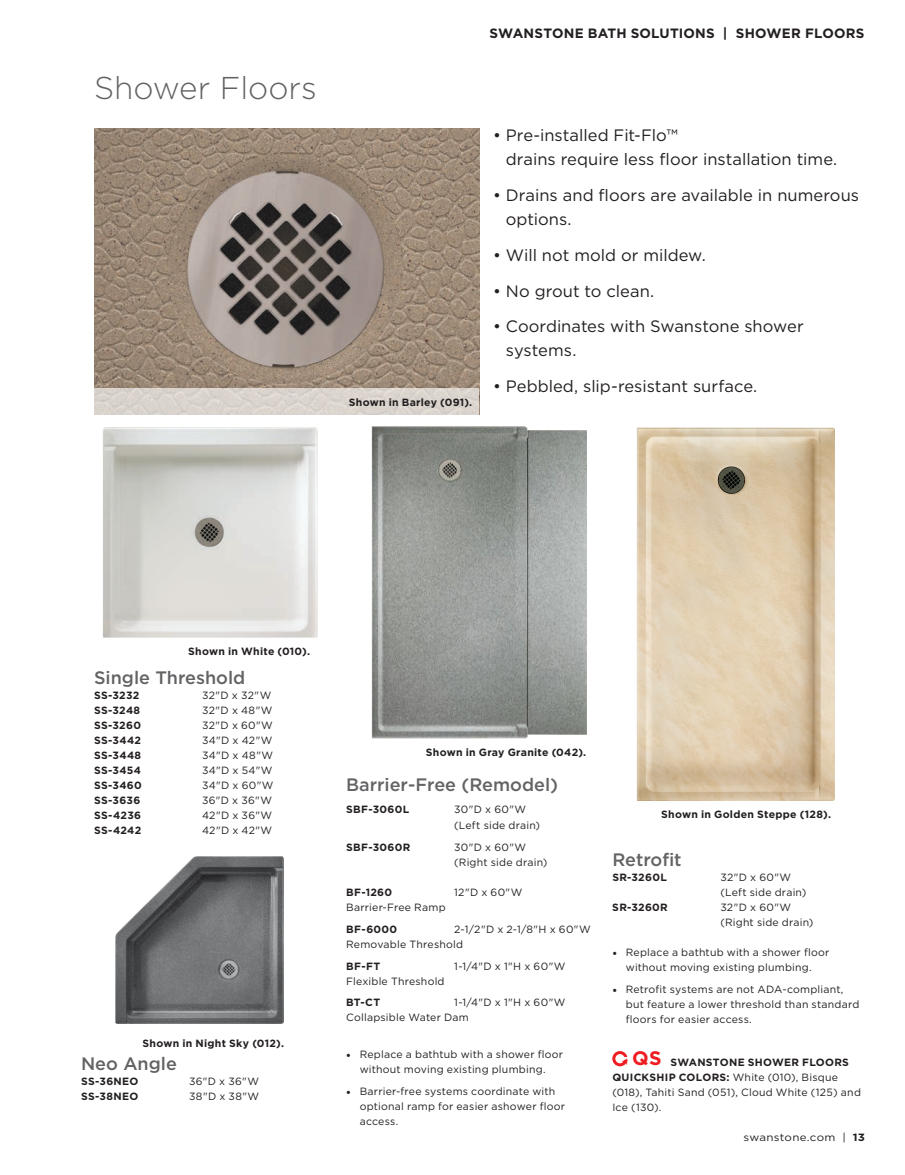
<style>
.page{position:relative;width:905px;height:1175px;background:#fff}
.page>*{position:absolute;margin:0;border:0;box-sizing:border-box;transform-origin:0 0}
.t1{font:300 31.5px "Gotham";color:#636366}
.t2{font:500 18px "Gotham";color:#636366}
.t3{font:16.5px/24px "Gotham";color:#231f20}
.t4{font:700 13.5px "Gotham";letter-spacing:.015em;color:#231f20}
.t5{font:10.5px/15px "Gotham";letter-spacing:.02em;color:#231f20}
.t6{font:700 10.5px "Gotham";letter-spacing:.025em;color:#231f20}
.t7{font:10.5px "Gotham";letter-spacing:.02em;color:#231f20;scale:1.1 1}
.s1{font-style:inherit}
.s2{font-family:"Minion Pro";font-size:12px}
.s3{font-weight:700;font-size:19.5px;color:#ee1d23}
.s4{font-weight:700}
</style>
<div class="page">
<img style="left:95px;top:128px;width:385px;height:286px">
<img style="left:103px;top:427px;width:214px;height:210px">
<div style="left:94px;top:388px;width:385px;height:27px;background:#dbd4cd"></div>
<img style="left:372px;top:426px;width:215px;height:312px">
<img style="left:636px;top:427px;width:198px;height:373px">
<div style="left:612px;top:1051px;width:15px;height:15px;border:3px solid #ee1d23;border-radius:50%"></div>
<img style="left:115px;top:856px;width:169px;height:168px">
<svg style="left:621px;top:1056px;width:7px;height:8px"></svg>
<h1 class="t1" style="left:94px;top:68px;width:224px">Shower Floors</h1>
<p class="t4" style="left:489px;top:24px;width:376px">SWANSTONE BATH SOLUTIONS | SHOWER FLOORS</p>
<p class="t6" style="left:349px;top:395px;width:125px">Shown in Barley (091).</p>
<h3 class="t3" style="left:506px;top:123px;width:333px;text-indent:-13px">• Pre-installed Fit-Flo™<br>drains require less floor installation time.</h3>
<h3 class="t3" style="left:506px;top:182px;width:355px;text-indent:-13px">• Drains and floors are available in numerous options.</h3>
<h3 class="t3" style="left:493px;top:242px;width:214px">• Will not mold or mildew.</h3>
<h3 class="t3" style="left:493px;top:278px;width:163px">• No grout to clean.</h3>
<h3 class="t3" style="left:506px;top:314px;width:299px;text-indent:-13px">• Coordinates with Swanstone shower systems.</h3>
<h3 class="t3" style="left:493px;top:374px;width:266px">• Pebbled, slip-resistant surface.</h3>
<p class="t6" style="left:188px;top:644px;width:123px">Shown in White (010).</p>
<h2 class="t2" style="left:94px;top:666px;width:153px">Single Threshold</h2>
<p class="t6" style="left:94px;top:688px;width:47px">SS-3232</p>
<p class="t5" style="left:202px;top:687px;width:71px">32"<span class="s1">D</span> x 32"<span class="s1">W</span></p>
<p class="t6" style="left:94px;top:703px;width:48px">SS-3248</p>
<p class="t5" style="left:202px;top:702px;width:72px">32"<span class="s1">D</span> x 48"<span class="s1">W</span></p>
<p class="t6" style="left:94px;top:718px;width:48px">SS-3260</p>
<p class="t5" style="left:202px;top:717px;width:72px">32"<span class="s1">D</span> x 60"<span class="s1">W</span></p>
<p class="t6" style="left:94px;top:733px;width:48px">SS-3442</p>
<p class="t5" style="left:202px;top:732px;width:72px">34"D x 42"<span class="s1">W</span></p>
<p class="t6" style="left:94px;top:748px;width:49px">SS-3448</p>
<p class="t5" style="left:202px;top:747px;width:72px">34"<span class="s1">D</span> x 48"<span class="s1">W</span></p>
<p class="t6" style="left:94px;top:763px;width:48px">SS-3454</p>
<p class="t5" style="left:202px;top:762px;width:72px">34"<span class="s1">D</span> x 54"<span class="s1">W</span></p>
<p class="t6" style="left:94px;top:778px;width:49px">SS-3460</p>
<p class="t5" style="left:202px;top:777px;width:73px">34"<span class="s1">D</span> x 60"<span class="s1">W</span></p>
<p class="t6" style="left:94px;top:793px;width:48px">SS-3636</p>
<p class="t5" style="left:202px;top:792px;width:71px">36"<span class="s1">D</span> x 36"<span class="s1">W</span></p>
<p class="t6" style="left:94px;top:808px;width:49px">SS-4236</p>
<p class="t5" style="left:202px;top:807px;width:71px">42"<span class="s1">D</span> x 36"<span class="s1">W</span></p>
<p class="t6" style="left:94px;top:823px;width:49px">SS-4242</p>
<p class="t5" style="left:202px;top:822px;width:72px">42"<span class="s1">D</span> x 42"<span class="s1">W</span></p>
<p class="t6" style="left:143px;top:1036px;width:143px">Shown in Night Sky (012).</p>
<h2 class="t2" style="left:81px;top:1051px;width:97px">Neo Angle</h2>
<p class="t6" style="left:81px;top:1074px;width:59px">SS-36NEO</p>
<p class="t5" style="left:189px;top:1073px;width:71px">36"<span class="s1">D</span> x 36"<span class="s1">W</span></p>
<p class="t6" style="left:81px;top:1089px;width:59px">SS-38NEO</p>
<p class="t5" style="left:189px;top:1088px;width:72px">38"<span class="s1">D</span> x 38"<span class="s1">W</span></p>
<p class="t6" style="left:426px;top:745px;width:162px">Shown in Gray Granite (042).</p>
<h2 class="t2" style="left:346px;top:773px;width:213px">Barrier-Free (Remodel)</h2>
<p class="t6" style="left:346px;top:802px;width:65px">SBF-3060L</p>
<p class="t5" style="left:454px;top:800px;width:87px;line-height:16.5px">30"<span class="s1">D</span> x 60"<span class="s1">W </span>(Left side drain)</p>
<p class="t6" style="left:346px;top:840px;width:66px">SBF-3060R</p>
<p class="t5" style="left:454px;top:839px;width:95px">30"<span class="s1">D</span> x 60"<span class="s1">W </span>(Right side drain)</p>
<p class="t6" style="left:346px;top:885px;width:47px">BF-1260</p>
<p class="t5" style="left:454px;top:884px;width:70px">12"<span class="s1">D</span> x 60"W</p>
<p class="t5" style="left:346px;top:899px;width:101px">Barrier-Free Ramp</p>
<p class="t6" style="left:346px;top:922px;width:52px">BF-6000</p>
<p class="t5" style="left:346px;top:921px;width:246px;text-indent:108px">2-1/2"<span class="s1">D</span> x 2-1/8"<span class="s1">H</span> x 60"<span class="s1">W<br></span>Removable Threshold</p>
<p class="t6" style="left:346px;top:958px;width:36px">BF-FT</p>
<p class="t5" style="left:454px;top:958px;width:113px">1-1/4"<span class="s1">D</span> x 1"<span class="s1">H</span> x 60"<span class="s1">W</span></p>
<p class="t5" style="left:346px;top:973px;width:100px">Flexible Threshold</p>
<p class="t6" style="left:346px;top:995px;width:36px">BT-CT</p>
<p class="t5" style="left:346px;top:994px;width:221px;text-indent:108px">1-1/4"<span class="s1">D</span> x 1"<span class="s1">H</span> x 60"<span class="s1">W<br></span>Collapsible Water Dam</p>
<p class="t5" style="left:346px;top:1046px;width:218px;text-align:center"><span class="s2">•</span> Replace a bathtub with a shower floor without moving existing plumbing.</p>
<p class="t5" style="left:359px;top:1083px;width:207px;text-indent:-14px"><span class="s2">•</span> Barrier-free systems coordinate with optional ramp for easier ashower floor access.</p>
<p class="t6" style="left:661px;top:807px;width:171px">Shown in Golden Steppe (128).</p>
<h2 class="t2" style="left:612px;top:848px;width:71px">Retrofit</h2>
<p class="t6" style="left:612px;top:870px;width:56px">SR-3260L</p>
<p class="t5" style="left:720px;top:869px;width:87px">32"<span class="s1">D</span> x 60"<span class="s1">W </span>(Left side drain)</p>
<p class="t6" style="left:612px;top:900px;width:57px">SR-3260R</p>
<p class="t5" style="left:720px;top:899px;width:95px">32"<span class="s1">D</span> x 60"<span class="s1">W </span>(Right side drain)</p>
<p class="t5" style="left:612px;top:944px;width:218px;text-align:center"><span class="s2">•</span> Replace a bathtub with a shower floor without moving existing plumbing.</p>
<p class="t5" style="left:626px;top:981px;width:235px;text-indent:-14px"><span class="s2">•</span> Retrofit systems are not ADA-compliant, but feature a lower threshold than standard floors for easier access.</p>
<p class="t5" style="left:612px;top:1054px;width:250px;text-indent:20px"><span class="s3">QS</span> <span class="s4">SWANSTONE SHOWER FLOORS<br>QUICKSHIP COLORS:</span> White (010), Bisque (018), Tahiti Sand (051), Cloud White (125) and<br>Ice (130).</p>
<p class="t7" style="left:743px;top:1130px;width:112px">swanstone.com | <span class="s4">13</span></p>
</div>
